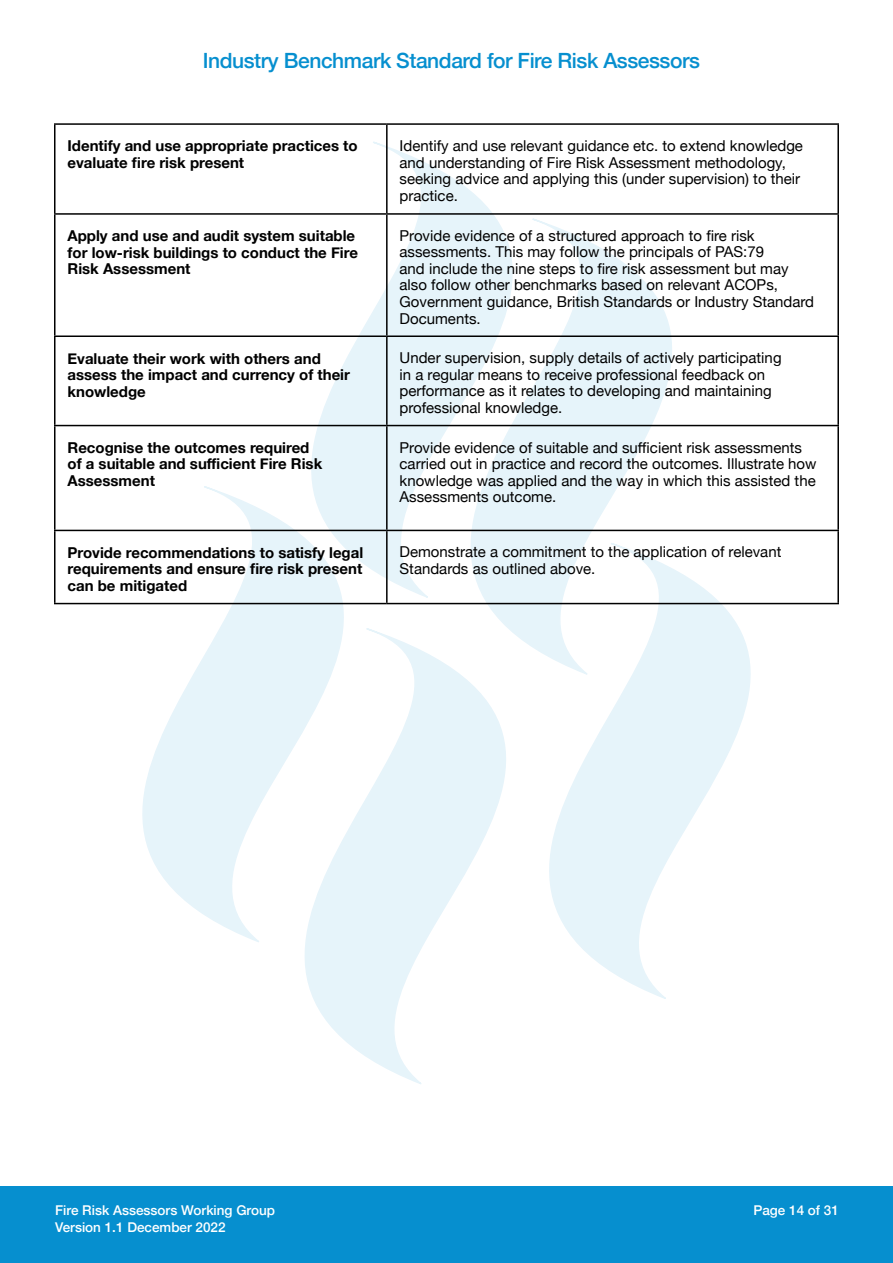
<style>
.page{position:relative;width:893px;height:1263px;background:#fff}
.page>*{position:absolute;margin:0;border:0;box-sizing:border-box;transform-origin:0 0}
.t1{font:500 21px "Helvetica Neue";letter-spacing:-.02em;color:#068fcf}
.t2{font:15px/16.5px "Helvetica Neue";color:#000}
.t3{font:700 15px/16.5px "Helvetica Neue";color:#000}
.t4{font:500 13.5px/16.2px "Helvetica Neue";color:#fff}
</style>
<div class="page">
<div style="left:0;top:1186px;width:893px;height:77px;background:#068fcf"></div>
<svg style="left:141px;top:141px;width:354px;height:286px"></svg>
<svg style="left:272px;top:217px;width:480px;height:325px"></svg>
<svg style="left:141px;top:485px;width:409px;height:142px"></svg>
<svg style="left:142px;top:627px;width:280px;height:457px"></svg>
<svg style="left:350px;top:542px;width:402px;height:458px"></svg>
<hr style="left:54px;top:123px;width:333px;height:2px;background:#000">
<hr style="left:54px;top:125px;width:2px;height:88px;background:#000">
<hr style="left:387px;top:123px;width:452px;height:2px;background:#000">
<hr style="left:386px;top:125px;width:2px;height:88px;background:#000">
<hr style="left:837px;top:125px;width:2px;height:88px;background:#000">
<hr style="left:54px;top:213px;width:333px;height:2px;background:#000">
<hr style="left:54px;top:215px;width:2px;height:120px;background:#000">
<hr style="left:387px;top:213px;width:452px;height:2px;background:#000">
<hr style="left:386px;top:215px;width:2px;height:120px;background:#000">
<hr style="left:837px;top:215px;width:2px;height:120px;background:#000">
<hr style="left:54px;top:335px;width:333px;height:2px;background:#000">
<hr style="left:54px;top:337px;width:2px;height:88px;background:#000">
<hr style="left:387px;top:335px;width:452px;height:2px;background:#000">
<hr style="left:386px;top:337px;width:2px;height:88px;background:#000">
<hr style="left:837px;top:337px;width:2px;height:88px;background:#000">
<hr style="left:54px;top:425px;width:333px;height:1px;background:#000">
<hr style="left:54px;top:426px;width:2px;height:104px;background:#000">
<hr style="left:387px;top:425px;width:452px;height:1px;background:#000">
<hr style="left:386px;top:426px;width:2px;height:104px;background:#000">
<hr style="left:837px;top:426px;width:2px;height:104px;background:#000">
<hr style="left:54px;top:530px;width:333px;height:1px;background:#000">
<hr style="left:54px;top:531px;width:2px;height:72px;background:#000">
<hr style="left:387px;top:530px;width:452px;height:1px;background:#000">
<hr style="left:386px;top:531px;width:2px;height:72px;background:#000">
<hr style="left:837px;top:531px;width:2px;height:72px;background:#000">
<hr style="left:54px;top:603px;width:333px;height:1px;background:#000">
<hr style="left:387px;top:603px;width:452px;height:1px;background:#000">
<h1 class="t1" style="left:203px;top:44px;width:499px">Industry Benchmark Standard for Fire Risk Assessors</h1>
<p class="t3" style="left:68px;top:138px;width:292px">Identify and use appropriate practices to evaluate fire risk present</p>
<p class="t2" style="left:400px;top:138px;width:405px">Identify and use relevant guidance etc. to extend knowledge and understanding of Fire Risk Assessment methodology, seeking advice and applying this (under supervision) to their practice.</p>
<p class="t3" style="left:68px;top:228px;width:292px">Apply and use and audit system suitable for low-risk buildings to conduct the Fire<br>Risk Assessment</p>
<p class="t2" style="left:400px;top:228px;width:416px">Provide evidence of a structured approach to fire risk assessments. This may follow the principals of PAS:79<br>and include the nine steps to fire risk assessment but may also follow other benchmarks based on relevant ACOPs, Government guidance, British Standards or Industry Standard Documents.</p>
<p class="t3" style="left:68px;top:350px;width:284px">Evaluate their work with others and assess the impact and currency of their knowledge</p>
<p class="t2" style="left:400px;top:351px;width:383px">Under supervision, supply details of actively participating in a regular means to receive professional feedback on performance as it relates to developing and maintaining professional knowledge.</p>
<p class="t3" style="left:68px;top:440px;width:256px">Recognise the outcomes required of a suitable and sufficient Fire Risk<br>Assessment</p>
<p class="t2" style="left:400px;top:440px;width:419px">Provide evidence of suitable and sufficient risk assessments carried out in practice and record the outcomes. Illustrate how knowledge was applied and the way in which this assisted the Assessments outcome.</p>
<p class="t3" style="left:68px;top:545px;width:297px;text-align:justify">Provide recommendations to satisfy legal requirements and ensure fire risk present can be mitigated</p>
<p class="t2" style="left:400px;top:545px;width:383px">Demonstrate a commitment to the application of relevant<br>Standards as outlined above.</p>
<p class="t4" style="left:55px;top:1201px;width:221px">Fire Risk Assessors Working Group<br>Version 1.1 December 2022</p>
<p class="t4" style="left:753px;top:1201px;width:87px">Page 14 of 31</p>
</div>
